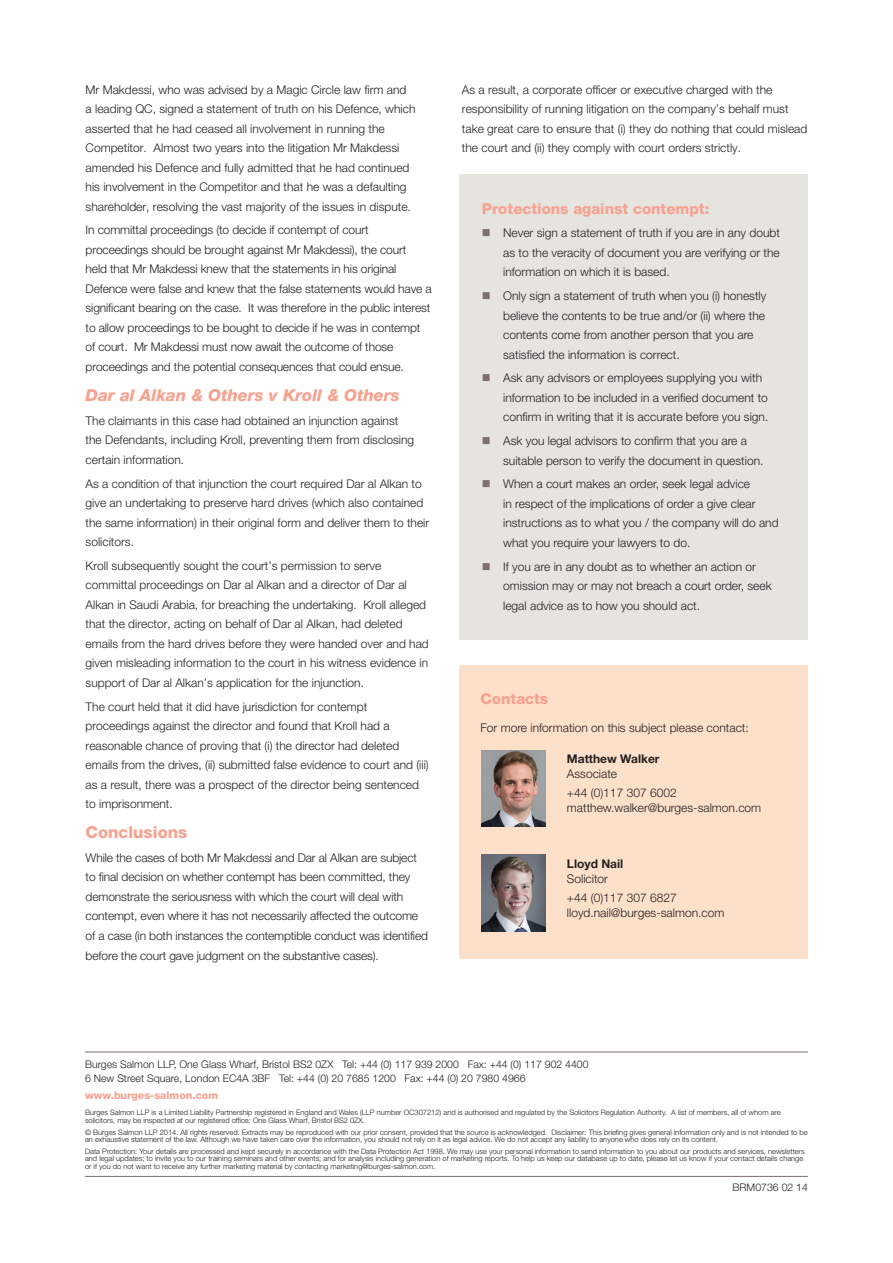
<style>
.page{position:relative;width:893px;height:1263px;background:#fff}
.page>*{position:absolute;margin:0;border:0;box-sizing:border-box;transform-origin:0 0}
.title_-_pink{font:italic 800 16.5px "Helvetica Neue LT Std";color:#f7a291}
.title_-_pink-2{font:800 16.5px "Helvetica Neue LT Std";color:#f7a291}
.subtitle_-_pink{font:800 15px "Helvetica Neue LT Std";color:#f7a291}
.bodytext{font:300 12px/19.5px "Helvetica Neue LT Std";color:#231f20}
.bullet{font:300 12px/19.5px "Helvetica Neue LT Std";color:#231f20}
.bodytext-2{font:700 12px/15px "Helvetica Neue LT Std";color:#231f20}
.t1{font:300 10.5px/13.5px "Helvetica Neue LT Std";color:#231f20}
.t2{font:800 10.5px "Helvetica Neue LT Std";color:#f7a291}
.disclaimer{font:300 7.5px/7.5px "Helvetica Neue LT Std";color:#231f20}
.s1{font-weight:300}
</style>
<div class="page">
<hr style="left:85px;top:1176px;width:723px;height:1px;background:#7d716c">
<hr style="left:85px;top:1052px;width:723px;height:1px;background:#7d716c">
<div style="left:459px;top:665px;width:349px;height:294px;background:#fde0ca"></div>
<img style="left:482px;top:750px;width:64px;height:76px">
<img style="left:482px;top:855px;width:64px;height:76px">
<div style="left:459px;top:174px;width:349px;height:466px;background:#e6e4df"></div>
<p class="bodytext" style="left:86px;top:79px;width:331px">Mr Makdessi, who was advised by a Magic Circle law firm and a leading QC, signed a statement of truth on his Defence, which asserted that he had ceased all involvement in running the Competitor. Almost two years into the litigation Mr Makdessi amended his Defence and fully admitted that he had continued his involvement in the Competitor and that he was a defaulting shareholder, resolving the vast majority of the issues in dispute.</p>
<p class="bodytext" style="left:86px;top:220px;width:348px">In committal proceedings (to decide if contempt of court proceedings should be brought against Mr Makdessi), the court<br>held that Mr Makdessi knew that the statements in his original Defence were false and knew that the false statements would have a significant bearing on the case. It was therefore in the public interest to allow proceedings to be bought to decide if he was in contempt of court. Mr Makdessi must now await the outcome of those proceedings and the potential consequences that could ensue.</p>
<p class="title_-_pink" style="left:86px;top:385px;width:316px">Dar al Alkan &amp; Others v Kroll &amp; Others</p>
<p class="bodytext" style="left:86px;top:410px;width:330px">The claimants in this case had obtained an injunction against the Defendants, including Kroll, preventing them from disclosing certain information.</p>
<p class="bodytext" style="left:86px;top:473px;width:345px">As a condition of that injunction the court required Dar al Alkan to give an undertaking to preserve hard drives (which also contained the same information) in their original form and deliver them to their solicitors.</p>
<p class="bodytext" style="left:86px;top:555px;width:345px">Kroll subsequently sought the court’s permission to serve committal proceedings on Dar al Alkan and a director of Dar al Alkan in Saudi Arabia, for breaching the undertaking. Kroll alleged that the director, acting on behalf of Dar al Alkan, had deleted emails from the hard drives before they were handed over and had given misleading information to the court in his witness evidence in support of Dar al Alkan’s application for the injunction.</p>
<p class="bodytext" style="left:86px;top:696px;width:345px">The court held that it did have jurisdiction for contempt proceedings against the director and found that Kroll had a reasonable chance of proving that (i) the director had deleted emails from the drives, (ii) submitted false evidence to court and (iii) as a result, there was a prospect of the director being sentenced to imprisonment.</p>
<p class="title_-_pink-2" style="left:86px;top:822px;width:103px">Conclusions</p>
<p class="bodytext" style="left:86px;top:848px;width:344px">While the cases of both Mr Makdessi and Dar al Alkan are subject to final decision on whether contempt has been committed, they demonstrate the seriousness with which the court will deal with contempt, even where it has not necessarily affected the outcome of a case (in both instances the contemptible conduct was identified before the court gave judgment on the substantive cases).</p>
<p class="bodytext" style="left:462px;top:79px;width:347px">As a result, a corporate officer or executive charged with the responsibility of running litigation on the company’s behalf must take great care to ensure that (i) they do nothing that could mislead the court and (ii) they comply with court orders strictly.</p>
<p class="subtitle_-_pink" style="left:482px;top:199px;width:229px">Protections against contempt:</p>
<p class="bullet" style="left:503px;top:223px;width:278px;text-align:justify">Never sign a statement of truth if you are in any doubt as to the veracity of document you are verifying or the information on which it is based.</p>
<p class="bullet" style="left:503px;top:286px;width:265px">Only sign a statement of truth when you (i) honestly believe the contents to be true and/or (ii) where the contents come from another person that you are satisfied the information is correct.</p>
<p class="bullet" style="left:503px;top:368px;width:267px">Ask any advisors or employees supplying you with information to be included in a verified document to confirm in writing that it is accurate before you sign.</p>
<p class="bullet" style="left:503px;top:431px;width:262px">Ask you legal advisors to confirm that you are a suitable person to verify the document in question.</p>
<p class="bullet" style="left:503px;top:474px;width:277px">When a court makes an order, seek legal advice<br>in respect of the implications of order a give clear instructions as to what you / the company will do and what you require your lawyers to do.</p>
<p class="bullet" style="left:503px;top:556px;width:270px">If you are in any doubt as to whether an action or omission may or may not breach a court order, seek legal advice as to how you should act.</p>
<p class="subtitle_-_pink" style="left:480px;top:690px;width:69px">Contacts</p>
<p class="bodytext" style="left:480px;top:717px;width:270px">For more information on this subject please contact:</p>
<p class="bodytext-2" style="left:567px;top:751px;width:94px">Matthew Walker<br><span class="s1">Associate</span></p>
<p class="bodytext" style="left:567px;top:783px;width:111px">+44 (0)117 307 6002</p>
<p class="bodytext" style="left:567px;top:798px;width:196px">matthew.walker@burges-salmon.com</p>
<p class="bodytext-2" style="left:567px;top:855px;width:58px">Lloyd Nail<br><span class="s1">Solicitor</span></p>
<p class="bodytext" style="left:567px;top:887px;width:111px">+44 (0)117 307 6827</p>
<p class="bodytext" style="left:567px;top:902px;width:159px">lloyd.nail@burges-salmon.com</p>
<p class="t1" style="left:85px;top:1057px;width:505px">Burges Salmon LLP, One Glass Wharf, Bristol BS2 0ZX Tel: +44 (0) 117 939 2000 Fax: +44 (0) 117 902 4400<br>6 New Street Square, London EC4A 3BF Tel: +44 (0) 20 7685 1200 Fax: +44 (0) 20 7980 4966</p>
<p class="t2" style="left:85px;top:1089px;width:135px">www.burges-salmon.com</p>
<p class="disclaimer" style="left:85px;top:1109px;width:697px">Burges Salmon LLP is a Limited Liability Partnership registered in England and Wales (LLP number OC307212) and is authorised and regulated by the Solicitors Regulation Authority. A list of members, all of whom are solicitors, may be inspected at our registered office: One Glass Wharf, Bristol BS2 0ZX.</p>
<p class="disclaimer" style="left:85px;top:1128px;width:724px">© Burges Salmon LLP 2014. All rights reserved. Extracts may be reproduced with our prior consent, provided that the source is acknowledged. Disclaimer: This briefing gives general information only and is not intended to be an exhaustive statement of the law. Although we have taken care over the information, you should not rely on it as legal advice. We do not accept any liability to anyone who does rely on its content.</p>
<p class="disclaimer" style="left:85px;top:1147px;width:721px">Data Protection: Your details are processed and kept securely in accordance with the Data Protection Act 1998. We may use your personal information to send information to you about our products and services, newsletters and legal updates; to invite you to our training seminars and other events; and for analysis including generation of marketing reports. To help us keep our database up to date, please let us know if your contact details change or if you do not want to receive any further marketing material by contacting marketing@burges-salmon.com.</p>
<p class="t1" style="left:733px;top:1180px;width:77px">BRM0736 02 14</p>
</div>
